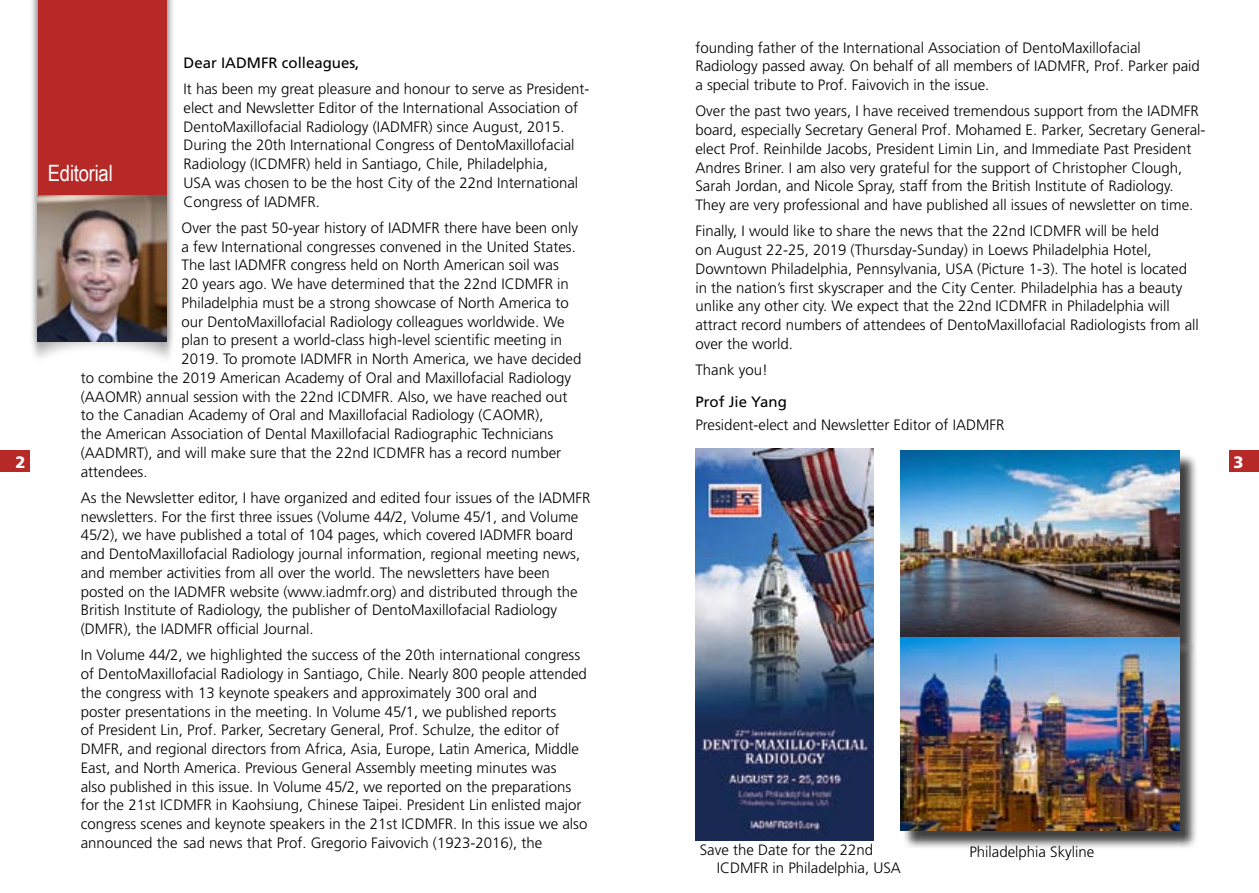
<style>
.page{position:relative;width:1259px;height:893px;background:#fff}
.page>*{position:absolute;margin:0;border:0;box-sizing:border-box;transform-origin:0 0}
.t1{font:22.5px "Arial Narrow";letter-spacing:-.01em;color:#fff}
.t2{font:900 16.5px "Frutiger LT";color:#fff}
.t3{font:300 15px/18.8px "Frutiger LT";color:#000}
.t4{font:15px "Frutiger LT";color:#000}
</style>
<div class="page">
<div style="left:1229px;top:451px;width:30px;height:21px;background:#b62927"></div>
<div style="left:0;top:451px;width:30px;height:21px;background:#b62927"></div>
<img style="left:32px;top:0;width:141px;height:359px">
<div style="left:38px;top:0;width:128px;height:195px;background:#b62927"></div>
<img style="left:38px;top:196px;width:128px;height:145px">
<img style="left:695px;top:448px;width:178px;height:392px">
<div style="left:902px;top:453px;width:296px;height:203px;background:#000;opacity:.75"></div>
<img style="left:900px;top:451px;width:279px;height:379px">
<div style="left:902px;top:640px;width:296px;height:210px;background:#000;opacity:.75"></div>
<p class="t3" style="left:695px;top:38px;width:506px">founding father of the International Association of DentoMaxillofacial<br>Radiology passed away. On behalf of all members of IADMFR, Prof. Parker paid a special tribute to Prof. Faivovich in the issue.</p>
<p class="t3" style="left:695px;top:102px;width:512px">Over the past two years, I have received tremendous support from the IADMFR board, especially Secretary General Prof. Mohamed E. Parker, Secretary General&shy;elect Prof. Reinhilde Jacobs, President Limin Lin, and Immediate Past President Andres Briner. I am also very grateful for the support of Christopher Clough, Sarah Jordan, and Nicole Spray, staff from the British Institute of Radiology.<br>They are very professional and have published all issues of newsletter on time.</p>
<p class="t3" style="left:695px;top:222px;width:505px">Finally, I would like to share the news that the 22nd ICDMFR will be held<br>on August 22-25, 2019 (Thursday-Sunday) in Loews Philadelphia Hotel, Downtown Philadelphia, Pennsylvania, USA (Picture 1-3). The hotel is located in the nation’s first skyscraper and the City Center. Philadelphia has a beauty unlike any other city. We expect that the 22nd ICDMFR in Philadelphia will attract record numbers of attendees of DentoMaxillofacial Radiologists from all over the world.</p>
<p class="t3" style="left:695px;top:361px;width:74px">Thank you!</p>
<p class="t4" style="left:695px;top:393px;width:93px">Prof Jie Yang</p>
<p class="t3" style="left:695px;top:415px;width:310px">President-elect and Newsletter Editor of IADMFR</p>
<p class="t4" style="left:183px;top:54px;width:177px">Dear IADMFR colleagues,</p>
<p class="t3" style="left:183px;top:80px;width:407px">It has been my great pleasure and honour to serve as President&shy;elect and Newsletter Editor of the International Association of DentoMaxillofacial Radiology (IADMFR) since August, 2015.<br>During the 20th International Congress of DentoMaxillofacial Radiology (ICDMFR) held in Santiago, Chile, Philadelphia,<br>USA was chosen to be the host City of the 22nd International Congress of IADMFR.</p>
<p class="t3" style="left:181px;top:219px;width:398px">Over the past 50-year history of IADMFR there have been only</p>
<p class="t3" style="left:181px;top:237px;width:396px">a few International congresses convened in the United States.</p>
<p class="t3" style="left:181px;top:256px;width:379px">The last IADMFR congress held on North American soil was</p>
<p class="t3" style="left:181px;top:275px;width:389px">20 years ago. We have determined that the 22nd ICDMFR in</p>
<p class="t3" style="left:181px;top:294px;width:389px">Philadelphia must be a strong showcase of North America to</p>
<p class="t3" style="left:181px;top:312px;width:385px">our DentoMaxillofacial Radiology colleagues worldwide. We</p>
<p class="t3" style="left:181px;top:331px;width:382px">plan to present a world-class high-level scientific meeting in</p>
<p class="t3" style="left:181px;top:350px;width:401px">2019. To promote IADMFR in North America, we have decided</p>
<p class="t3" style="left:81px;top:369px;width:492px">to combine the 2019 American Academy of Oral and Maxillofacial Radiology</p>
<p class="t3" style="left:81px;top:387px;width:488px">(AAOMR) annual session with the 22nd ICDMFR. Also, we have reached out</p>
<p class="t3" style="left:81px;top:406px;width:464px">to the Canadian Academy of Oral and Maxillofacial Radiology (CAOMR),</p>
<p class="t3" style="left:81px;top:425px;width:474px">the American Association of Dental Maxillofacial Radiographic Technicians</p>
<p class="t3" style="left:81px;top:444px;width:482px">(AADMRT), and will make sure that the 22nd ICDMFR has a record number</p>
<p class="t3" style="left:81px;top:462px;width:68px">attendees.</p>
<p class="t3" style="left:81px;top:489px;width:511px">As the Newsletter editor, I have organized and edited four issues of the IADMFR newsletters. For the first three issues (Volume 44/2, Volume 45/1, and Volume 45/2), we have published a total of 104 pages, which covered IADMFR board and DentoMaxillofacial Radiology journal information, regional meeting news, and member activities from all over the world. The newsletters have been posted on the IADMFR website (www.iadmfr.org) and distributed through the British Institute of Radiology, the publisher of DentoMaxillofacial Radiology (DMFR), the IADMFR official Journal.</p>
<p class="t3" style="left:81px;top:646px;width:508px">In Volume 44/2, we highlighted the success of the 20th international congress of DentoMaxillofacial Radiology in Santiago, Chile. Nearly 800 people attended the congress with 13 keynote speakers and approximately 300 oral and<br>poster presentations in the meeting. In Volume 45/1, we published reports<br>of President Lin, Prof. Parker, Secretary General, Prof. Schulze, the editor of DMFR, and regional directors from Africa, Asia, Europe, Latin America, Middle East, and North America. Previous General Assembly meeting minutes was<br>also published in this issue. In Volume 45/2, we reported on the preparations for the 21st ICDMFR in Kaohsiung, Chinese Taipei. President Lin enlisted major congress scenes and keynote speakers in the 21st ICDMFR. In this issue we also announced the sad news that Prof. Gregorio Faivovich (1923-2016), the</p>
<h1 class="t1" style="left:48px;top:157px;width:66px">Editorial</h1>
<p class="t2" style="left:15px;top:452px;width:12px">2</p>
<p class="t2" style="left:1233px;top:452px;width:12px">3</p>
<p class="t3" style="left:716px;top:840px;width:186px;text-indent:-17px">Save the Date for the 22nd<br>ICDMFR in Philadelphia, USA</p>
<p class="t3" style="left:969px;top:842px;width:127px">Philadelphia Skyline</p>
</div>
